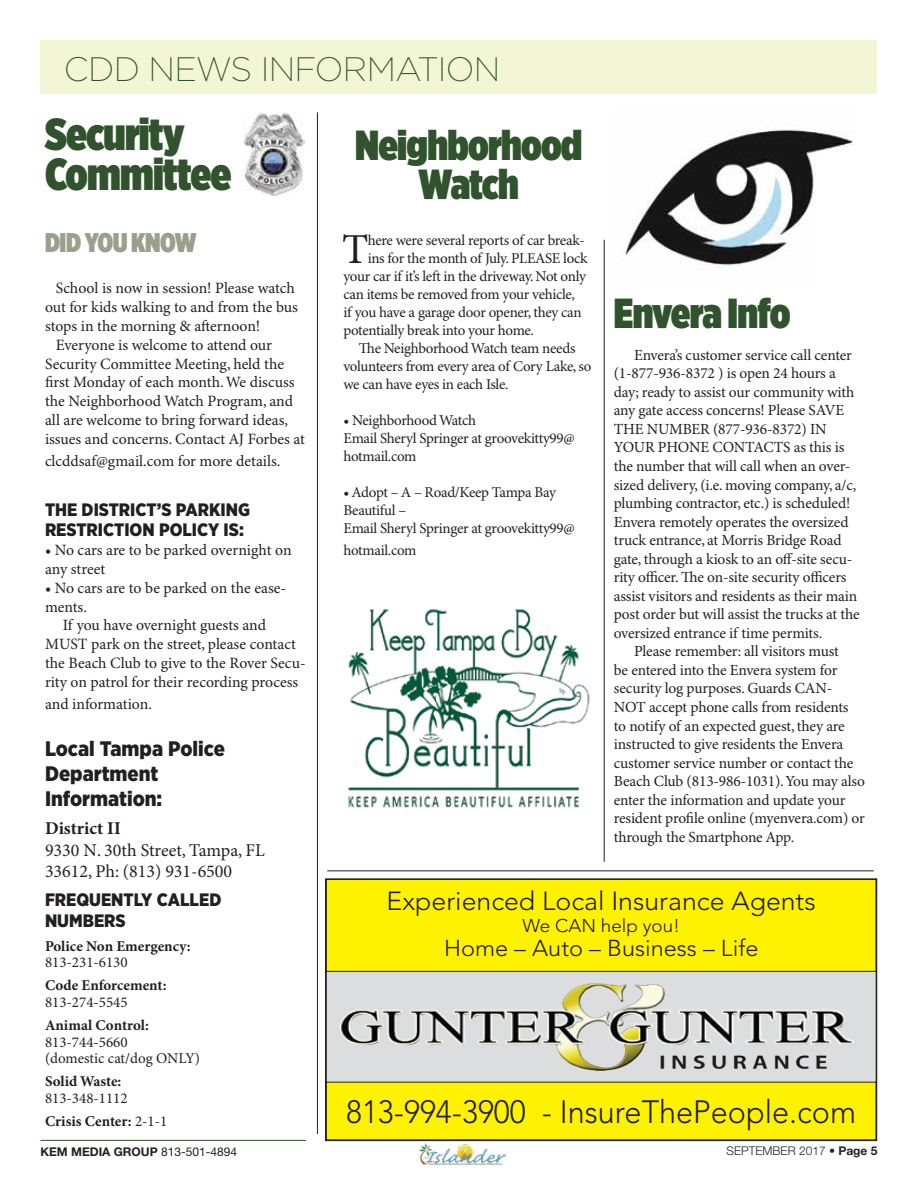
<style>
.page{position:relative;width:918px;height:1188px;background:#fff}
.page>*{position:absolute;margin:0;border:0;box-sizing:border-box;transform-origin:0 0}
.t1{font:900 45px/40.5px "Gotham X Narrow";letter-spacing:-.02em;color:#30532e}
.t2{font:42.75px "Minion Pro";color:#231f20}
.t3{font:900 42px/39px "Gotham X Narrow";letter-spacing:-.02em;color:#30532e;text-align:center}
.t4{font:200 33.9px "Gotham";letter-spacing:-.02em;color:#30532e}
.t5{font:300 32.1px "Avenir";color:#231f20;scale:.95 1}
.t6{font:900 27px "Gotham X Narrow";letter-spacing:-.015em;color:#99a08b}
.t7{font:300 25.95px "Avenir";color:#231f20}
.t8{font:300 22.95px "Avenir";color:#231f20}
.t9{font:900 21px/25.2px "Gotham Narrow";color:#231f20}
.t10{font:300 18.3px "Avenir";color:#231f20}
.t11{font:900 18px/20.2px "Gotham Narrow";color:#231f20}
.t12{font:18px/21.6px "Minion Pro";color:#231f20}
.t13{font:700 18px "Minion Pro";color:#231f20}
.t14{font:15.75px/18.9px "Minion Pro";letter-spacing:-.005em;color:#231f20}
.t15{font:15.45px/18.6px "Minion Pro";letter-spacing:-.01em;color:#231f20}
.t16{font:15px/18px "Minion Pro";letter-spacing:-.02em;color:#231f20}
.t17{font:15px/16.5px "Minion Pro";color:#231f20}
.t18{font:700 15px "Minion Pro";color:#231f20}
.t19{font:700 12px "Helvetica Neue";color:#231f20}
.t20{font:300 12px "Helvetica Neue";color:#231f20}
.s1{font-weight:700}
.s2{font-weight:400}
.s3{font-weight:100}
</style>
<div class="page">
<img style="left:419px;top:1143px;width:87px;height:22px">
<div style="left:40px;top:40px;width:837px;height:54px;background:#f2f6d5"></div>
<hr style="left:40px;top:1140px;width:266px;height:1px;background:#30532e">
<svg style="left:325px;top:878px;width:553px;height:264px;background:#e3dc54"></svg>
<img style="left:243px;top:112px;width:61px;height:83px">
<hr style="left:317px;top:112px;width:1px;height:1022px;background:#231f20">
<img style="left:623px;top:129px;width:230px;height:137px">
<hr style="left:327px;top:870px;width:547px;height:1px;background:#231f20">
<img style="left:348px;top:609px;width:242px;height:199px">
<hr style="left:604px;top:240px;width:1px;height:622px;background:#231f20">
<h3 class="t4" style="left:64px;top:48px;width:438px">CDD NEWS INFORMATION</h3>
<h1 class="t1" style="left:45px;top:113px;width:188px">Security<br>Committee</h1>
<h3 class="t3" style="left:355px;top:125px;width:229px">Neighborhood<br>Watch</h3>
<h2 class="t2" style="left:342px;top:224px;width:28px">T</h2>
<p class="t16" style="left:368px;top:232px;width:219px">here were several reports of car break-</p>
<h3 class="t6" style="left:45px;top:226px;width:153px">DID YOU KNOW</h3>
<p class="t14" style="left:56px;top:279px;width:241px">School is now in session! Please watch</p>
<p class="t14" style="left:45px;top:298px;width:255px">out for kids walking to and from the bus</p>
<p class="t14" style="left:45px;top:317px;width:217px">stops in the morning &amp; afternoon!</p>
<p class="t14" style="left:56px;top:336px;width:218px">Everyone is welcome to attend our</p>
<p class="t14" style="left:45px;top:355px;width:241px">Security Committee Meeting, held the</p>
<p class="t14" style="left:45px;top:374px;width:251px">first Monday of each month. We discuss</p>
<p class="t14" style="left:45px;top:392px;width:250px">the Neighborhood Watch Program, and</p>
<p class="t14" style="left:45px;top:411px;width:245px">all are welcome to bring forward ideas,</p>
<p class="t14" style="left:45px;top:430px;width:262px">issues and concerns. Contact AJ Forbes at</p>
<p class="t14" style="left:45px;top:452px;width:237px">clcddsaf@gmail.com for more details.</p>
<p class="t11" style="left:45px;top:499px;width:207px">THE DISTRICT’S PARKING<br>RESTRICTION POLICY IS:</p>
<p class="t14" style="left:45px;top:541px;width:248px">• No cars are to be parked overnight on any street</p>
<p class="t14" style="left:45px;top:579px;width:243px">• No cars are to be parked on the ease&shy;ments.</p>
<p class="t14" style="left:45px;top:617px;width:262px;text-indent:18px">If you have overnight guests and MUST park on the street, please contact the Beach Club to give to the Rover Secu&shy;rity on patrol for their recording process</p>
<p class="t14" style="left:45px;top:695px;width:108px">and information.</p>
<h3 class="t9" style="left:45px;top:735px;width:181px">Local Tampa Police<br>Department<br>Information:</h3>
<p class="t13" style="left:45px;top:818px;width:77px">District II</p>
<p class="t12" style="left:45px;top:840px;width:221px">9330 N. 30th Street, Tampa, FL<br>33612, Ph: (813) 931-6500</p>
<p class="t11" style="left:45px;top:888px;width:178px;line-height:21.6px">FREQUENTLY CALLED<br>NUMBERS</p>
<p class="t18" style="left:45px;top:937px;width:147px">Police Non Emergency:</p>
<p class="t17" style="left:45px;top:955px;width:84px">813-231-6130</p>
<p class="t18" style="left:45px;top:977px;width:123px">Code Enforcement:</p>
<p class="t17" style="left:45px;top:994px;width:84px">813-274-5545</p>
<p class="t18" style="left:45px;top:1016px;width:105px">Animal Control:</p>
<p class="t17" style="left:45px;top:1034px;width:157px">813-744-5660<br>(domestic cat/dog ONLY)</p>
<p class="t18" style="left:45px;top:1073px;width:78px">Solid Waste:</p>
<p class="t17" style="left:45px;top:1087px;width:124px;line-height:23.2px">813-348-1112<br><span class="s1">Crisis Center:</span> 2-1-1</p>
<p class="t16" style="left:368px;top:250px;width:221px">ins for the month of July. PLEASE lock</p>
<p class="t16" style="left:343px;top:268px;width:244px">your car if it’s left in the driveway. Not only</p>
<p class="t16" style="left:343px;top:286px;width:233px">can items be removed from your vehicle,</p>
<p class="t16" style="left:343px;top:304px;width:240px">if you have a garage door opener, they can</p>
<p class="t16" style="left:343px;top:322px;width:192px">potentially break into your home.</p>
<p class="t16" style="left:359px;top:340px;width:218px">The Neighborhood Watch team needs</p>
<p class="t16" style="left:343px;top:358px;width:249px">volunteers from every area of Cory Lake, so</p>
<p class="t16" style="left:343px;top:376px;width:167px">we can have eyes in each Isle.</p>
<p class="t16" style="left:343px;top:412px;width:233px">• Neighborhood Watch<br>Email Sheryl Springer at groovekitty99@ hotmail.com</p>
<p class="t16" style="left:343px;top:484px;width:233px">• Adopt – A – Road/Keep Tampa Bay<br>Beautiful –<br>Email Sheryl Springer at groovekitty99@</p>
<p class="t16" style="left:343px;top:541px;width:75px">hotmail.com</p>
<h3 class="t3" style="left:614px;top:293px;width:178px">Envera Info</h3>
<p class="t15" style="left:614px;top:346px;width:247px;text-indent:20px">Envera’s customer service call center (1-877-936-8372 ) is open 24 hours a day; ready to assist our community with any gate access concerns! Please SAVE THE NUMBER (877-936-8372) IN YOUR PHONE CONTACTS as this is the number that will call when an over&shy;sized delivery, (i.e. moving company, a/c, plumbing contractor, etc.) is scheduled!<br>Envera remotely operates the oversized truck entrance, at Morris Bridge Road gate, through a kiosk to an off-site secu&shy;rity officer. The on-site security officers assist visitors and residents as their main post order but will assist the trucks at the oversized entrance if time permits.</p>
<p class="t15" style="left:614px;top:643px;width:253px;text-indent:20px">Please remember: all visitors must<br>be entered into the Envera system for security log purposes. Guards CAN-NOT accept phone calls from residents<br>to notify of an expected guest, they are instructed to give residents the Envera customer service number or contact the Beach Club (813-986-1031). You may also enter the information and update your resident profile online (myenvera.com) or through the Smartphone App.</p>
<h3 class="t7" style="left:387px;top:885px;width:431px">Experienced Local Insurance Agents</h3>
<p class="t10" style="left:522px;top:915px;width:159px">We CAN help you!</p>
<h3 class="t8" style="left:444px;top:935px;width:316px">Home – Auto – Business – Life</h3>
<h3 class="t5" style="left:346px;top:1093px;width:538px">813-994-3900 - InsureThePeople.com</h3>
<p class="t19" style="left:40px;top:1144px;width:198px">KEM MEDIA GROUP <span class="s2">813-501-4894</span></p>
<p class="t20" style="left:727px;top:1144px;width:152px">SEPTEMBER 2017 <span class="s3">•</span> <span class="s1">Page 5</span></p>
</div>
